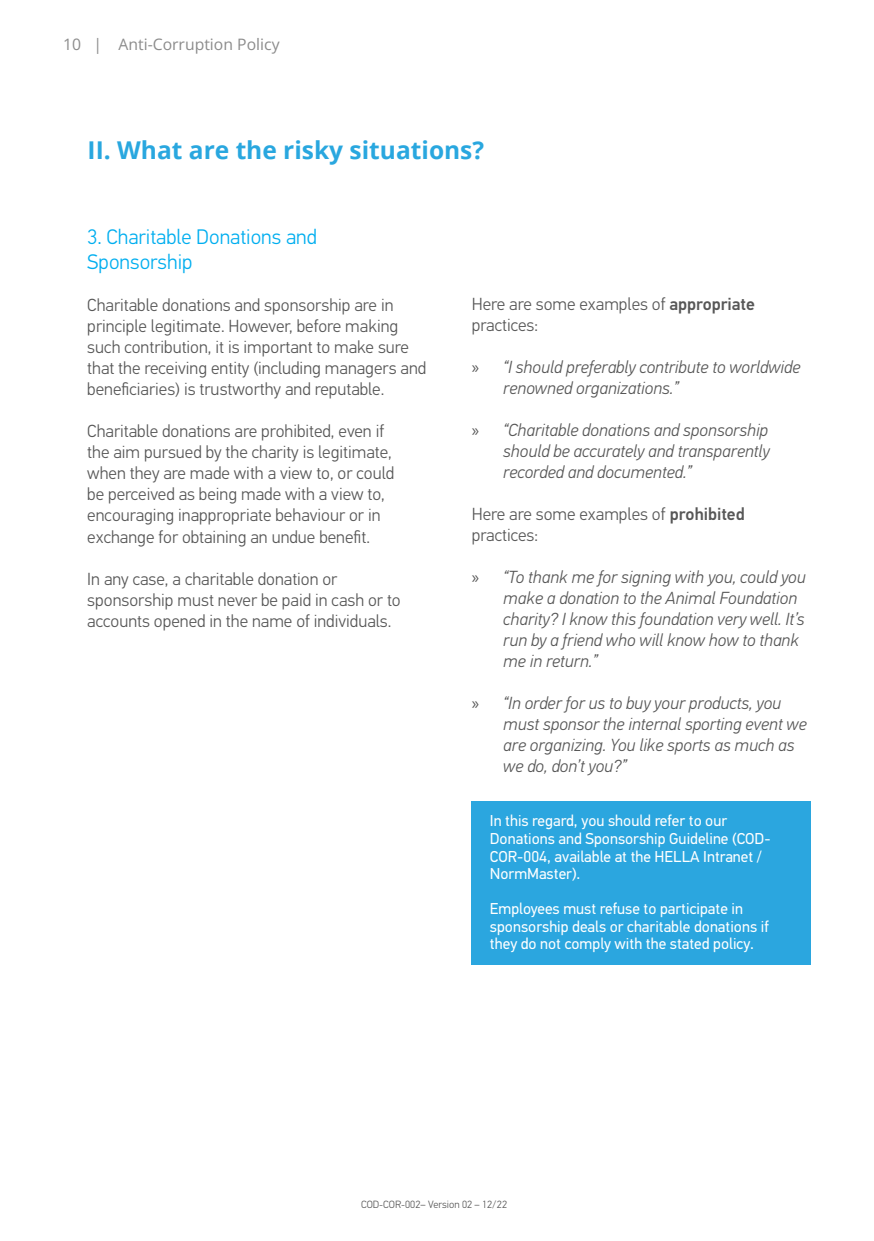
<style>
.page{position:relative;width:874px;height:1241px;background:#fff}
.page>*{position:absolute;margin:0;border:0;box-sizing:border-box;transform-origin:0 0}
.t1{font:700 24.5px "Open Sans";color:#29a7df}
.t2{font:300 21px/25.2px "Hella DIN Universal";color:#00aeef}
.t3{font:300 17.5px/21px "Hella DIN Universal";color:#575757}
.t4{font:italic 300 17.5px/21px "Hella DIN Universal";color:#575757}
.t5{font:15.75px/17.5px "Hella DIN Universal";color:#fff}
.t6{font:15.75px "Open Sans";color:#8c8c8c}
.t7{font:300 10.5px "Hella DIN Universal";color:#575757}
.s1{font-weight:500}
.s2{font-family:"Myriad Pro";font-weight:400;font-style:normal}
</style>
<div class="page">
<div style="left:471px;top:801px;width:339px;height:163px;background:#2ba6df"></div>
<p class="t6" style="left:63px;top:33px;width:218px">10 | Anti-Corruption Policy</p>
<h1 class="t1" style="left:88px;top:133px;width:398px">II. What are the risky situations?</h1>
<p class="t2" style="left:87px;top:226px;width:231px">3. Charitable Donations and<br>Sponsorship</p>
<p class="t3" style="left:87px;top:296px;width:340px">Charitable donations and sponsorship are in principle legitimate. However, before making such contribution, it is important to make sure that the receiving entity (including managers and beneficiaries) is trustworthy and reputable.</p>
<p class="t3" style="left:87px;top:422px;width:308px">Charitable donations are prohibited, even if the aim pursued by the charity is legitimate, when they are made with a view to, or could be perceived as being made with a view to, encouraging inappropriate behaviour or in exchange for obtaining an undue benefit.</p>
<p class="t3" style="left:87px;top:569px;width:315px">In any case, a charitable donation or sponsorship must never be paid in cash or to accounts opened in the name of individuals.</p>
<p class="t3" style="left:471px;top:294px;width:284px">Here are some examples of <span class="s1">appropriate </span>practices:</p>
<p class="t4" style="left:503px;top:357px;width:299px;text-indent:-32px"><span class="s2">»</span> “I should preferably contribute to worldwide renowned organizations.”</p>
<p class="t4" style="left:503px;top:420px;width:268px;text-align:justify;text-indent:-32px"><span class="s2">»</span> “Charitable donations and sponsorship should be accurately and transparently recorded and documented.”</p>
<p class="t3" style="left:471px;top:504px;width:274px">Here are some examples of <span class="s1">prohibited </span>practices:</p>
<p class="t4" style="left:503px;top:567px;width:304px;text-indent:-32px"><span class="s2">»</span> “To thank me for signing with you, could you make a donation to the Animal Foundation charity? I know this foundation very well. It’s run by a friend who will know how to thank me in return.”</p>
<p class="t4" style="left:503px;top:693px;width:305px;text-indent:-32px"><span class="s2">»</span> “In order for us to buy your products, you must sponsor the internal sporting event we are organizing. You like sports as much as we do, don’t you?”</p>
<p class="t5" style="left:489px;top:813px;width:282px">In this regard, you should refer to our Donations and Sponsorship Guideline (COD-COR-004, available at the HELLA Intranet / NormMaster).</p>
<p class="t5" style="left:489px;top:900px;width:280px">Employees must refuse to participate in sponsorship deals or charitable donations if they do not comply with the stated policy.</p>
<p class="t7" style="left:361px;top:1197px;width:147px">COD-COR-002– Version 02 – 12/22</p>
</div>
